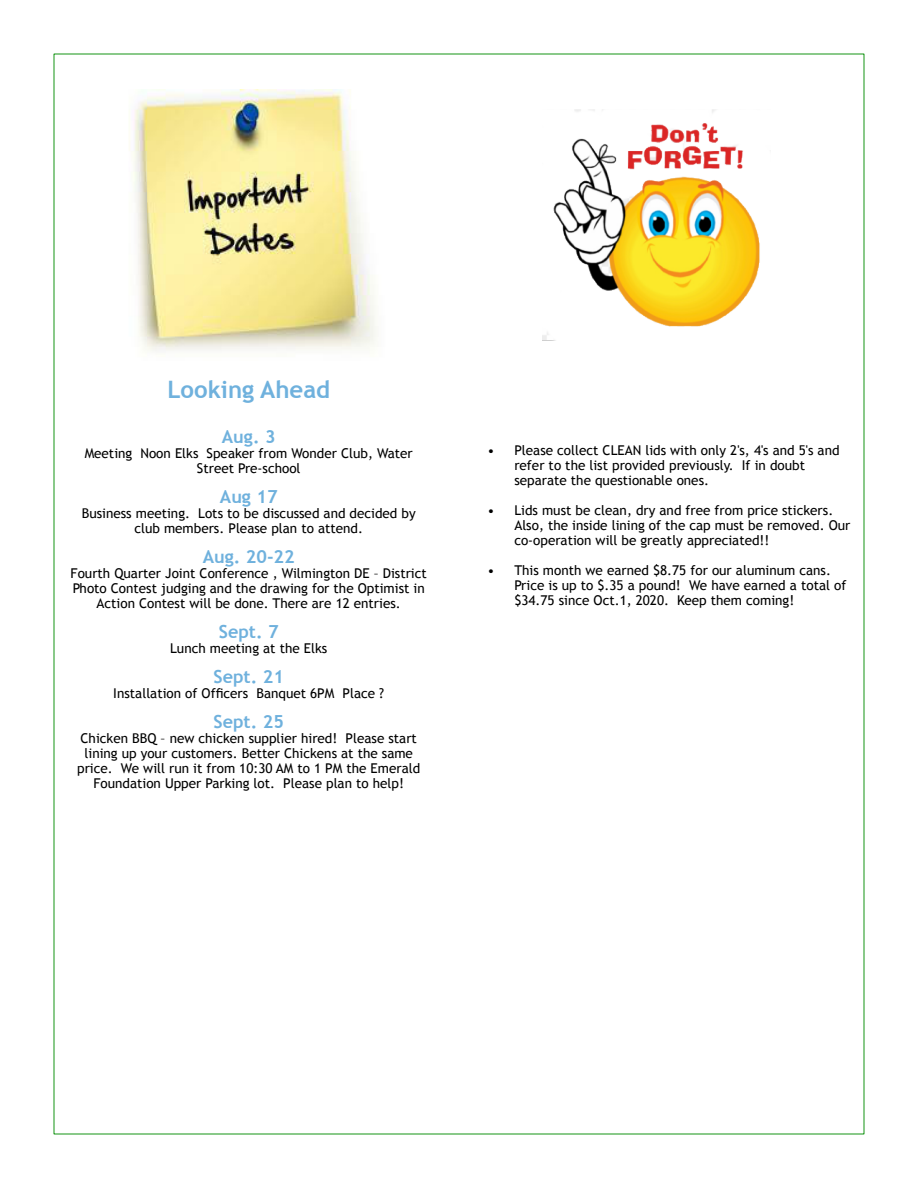
<style>
.page{position:relative;width:918px;height:1188px;background:#fff}
.page>*{position:absolute;margin:0;border:0;box-sizing:border-box;transform-origin:0 0}
.t1{font:700 24px "Trebuchet MS";color:#6fb1dd}
.t2{font:700 18px "Trebuchet MS";color:#6fb1dd}
.t3{font:13.5px/15px "Trebuchet MS";color:#000;text-align:center}
</style>
<div class="page">
<img style="left:543px;top:109px;width:217px;height:231px">
<img style="left:129px;top:89px;width:248px;height:262px">
<h1 class="t1" style="left:167px;top:380px;width:164px">Looking Ahead</h1>
<h2 class="t2" style="left:222px;top:430px;width:55px">Aug. 3</h2>
<p class="t3" style="left:85px;top:447px;width:330px">Meeting Noon Elks Speaker from Wonder Club, Water<br>Street Pre-school</p>
<h2 class="t2" style="left:220px;top:490px;width:59px">Aug 17</h2>
<p class="t3" style="left:82px;top:507px;width:335px">Business meeting. Lots to be discussed and decided by club members. Please plan to attend.</p>
<h2 class="t2" style="left:203px;top:550px;width:93px">Aug. 20-22</h2>
<p class="t3" style="left:71px;top:567px;width:358px">Fourth Quarter Joint Conference , Wilmington DE – District<br>Photo Contest judging and the drawing for the Optimist in<br>Action Contest will be done. There are 12 entries.</p>
<h2 class="t2" style="left:219px;top:625px;width:61px">Sept. 7</h2>
<p class="t3" style="left:170px;top:642px;width:159px">Lunch meeting at the Elks</p>
<h2 class="t2" style="left:214px;top:670px;width:72px">Sept. 21</h2>
<p class="t3" style="left:113px;top:687px;width:272px">Installation of Officers Banquet 6PM Place ?</p>
<h2 class="t2" style="left:214px;top:715px;width:72px">Sept. 25</h2>
<p class="t3" style="left:77px;top:732px;width:345px">Chicken BBQ – new chicken supplier hired! Please start lining up your customers. Better Chickens at the same price. We will run it from 10:30 AM to 1 PM the Emerald Foundation Upper Parking lot. Please plan to help!</p>
<p class="t3" style="left:514px;top:444px;width:327px;text-align:left;text-indent:-27px">• Please collect CLEAN lids with only 2's, 4's and 5's and refer to the list provided previously. If in doubt separate the questionable ones.</p>
<p class="t3" style="left:514px;top:504px;width:338px;text-align:left;text-indent:-27px">• Lids must be clean, dry and free from price stickers.<br>Also, the inside lining of the cap must be removed. Our co-operation will be greatly appreciated!!</p>
<p class="t3" style="left:514px;top:564px;width:334px;text-align:left;text-indent:-27px">• This month we earned $8.75 for our aluminum cans.<br>Price is up to $.35 a pound! We have earned a total of $34.75 since Oct.1, 2020. Keep them coming!</p>
</div>
